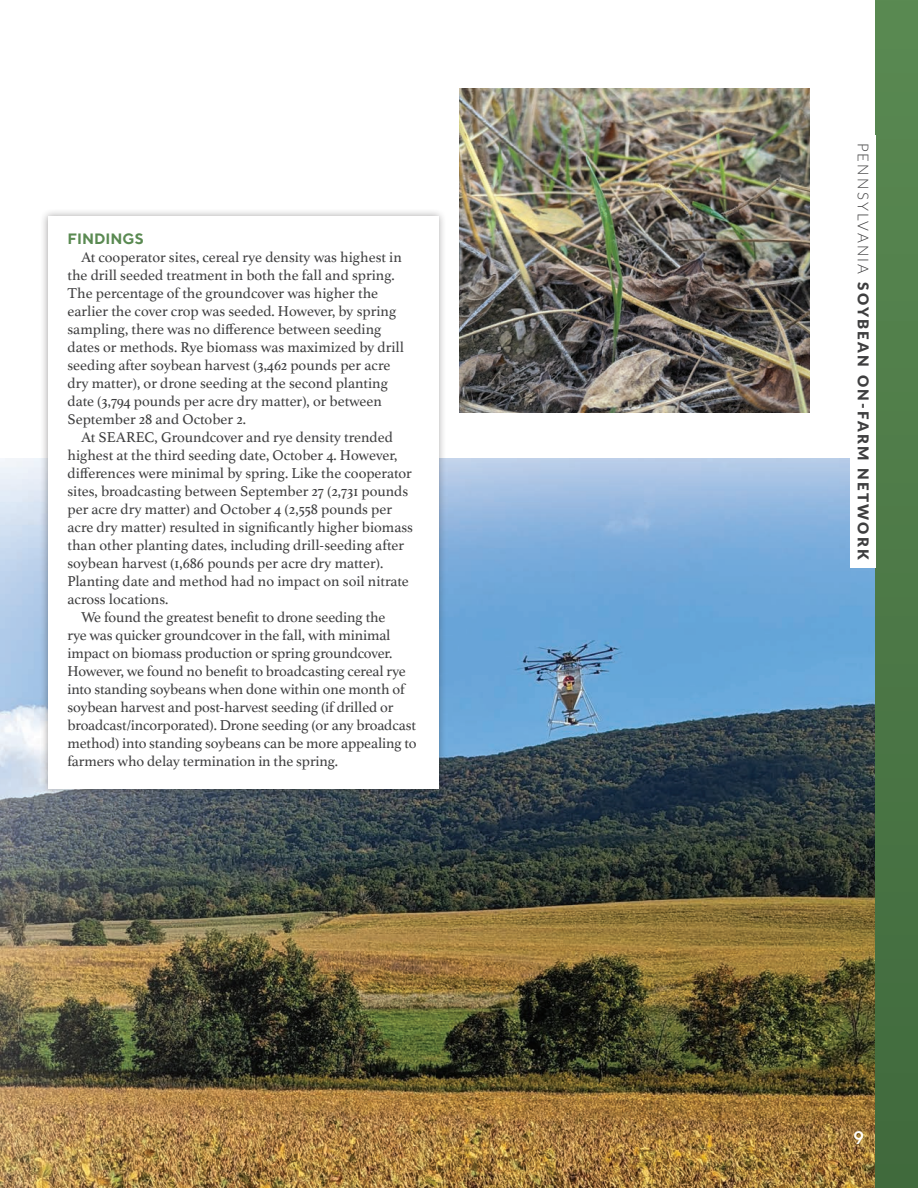
<style>
.page{position:relative;width:918px;height:1188px;background:#fff}
.page>*{position:absolute;margin:0;border:0;box-sizing:border-box;transform-origin:0 0}
.t1{font:500 18px "TT Norms Pro";color:#fff}
.t2{font:15px/18px "Athelas";color:#3e3e3f}
.t3{font:900 15px "Lato";letter-spacing:.15em;color:#3e3e3f}
.t4{font:700 15px "TT Norms";color:#5a8a52}
.s1{font-weight:300}
</style>
<div class="page">
<img style="left:0;top:458px;width:876px;height:730px">
<div style="left:876px;top:0;width:42px;height:1188px;background:linear-gradient(to bottom,#5a8952,#40693d)"></div>
<img style="left:459px;top:89px;width:351px;height:324px">
<div style="left:39px;top:208px;width:407px;height:589px;background:#231f20;opacity:.4"></div>
<div style="left:48px;top:216px;width:390px;height:572px;background:#fff"></div>
<div style="left:850px;top:135px;width:26px;height:433px;background:#fff"></div>
<p class="t4" style="left:68px;top:229px;width:78px">FINDINGS</p>
<p class="t2" style="left:68px;top:248px;width:338px;text-indent:14px">At cooperator sites, cereal rye density was highest in the drill seeded treatment in both the fall and spring.<br>The percentage of the groundcover was higher the earlier the cover crop was seeded. However, by spring sampling, there was no difference between seeding dates or methods. Rye biomass was maximized by drill seeding after soybean harvest (3,462 pounds per acre dry matter), or drone seeding at the second planting date (3,794 pounds per acre dry matter), or between September 28 and October 2.</p>
<p class="t2" style="left:81px;top:428px;width:313px">At SEAREC, Groundcover and rye density trended</p>
<p class="t2" style="left:68px;top:446px;width:332px">highest at the third seeding date, October 4. However,</p>
<p class="t2" style="left:68px;top:464px;width:346px">differences were minimal by spring. Like the cooperator</p>
<p class="t2" style="left:68px;top:482px;width:342px">sites, broadcasting between September 27 (2,731 pounds</p>
<p class="t2" style="left:68px;top:500px;width:326px">per acre dry matter) and October 4 (2,558 pounds per</p>
<p class="t2" style="left:68px;top:518px;width:347px">acre dry matter) resulted in significantly higher biomass</p>
<p class="t2" style="left:68px;top:536px;width:338px">than other planting dates, including drill-seeding after</p>
<p class="t2" style="left:68px;top:554px;width:317px">soybean harvest (1,686 pounds per acre dry matter).</p>
<p class="t2" style="left:68px;top:572px;width:343px">Planting date and method had no impact on soil nitrate</p>
<p class="t2" style="left:68px;top:590px;width:102px">across locations.</p>
<p class="t2" style="left:81px;top:608px;width:306px">We found the greatest benefit to drone seeding the</p>
<p class="t2" style="left:68px;top:626px;width:325px">rye was quicker groundcover in the fall, with minimal</p>
<p class="t2" style="left:68px;top:644px;width:326px">impact on biomass production or spring groundcover.</p>
<p class="t2" style="left:68px;top:662px;width:340px">However, we found no benefit to broadcasting cereal rye</p>
<p class="t2" style="left:68px;top:680px;width:339px">into standing soybeans when done within one month of</p>
<p class="t2" style="left:68px;top:698px;width:328px">soybean harvest and post-harvest seeding (if drilled or</p>
<p class="t2" style="left:68px;top:716px;width:350px">broadcast/incorporated). Drone seeding (or any broadcast</p>
<p class="t2" style="left:68px;top:734px;width:351px">method) into standing soybeans can be more appealing to</p>
<p class="t2" style="left:68px;top:752px;width:272px">farmers who delay termination in the spring.</p>
<p class="t3" style="left:875px;top:143px;width:419px;rotate:90deg"><span class="s1">PENNSYLVANIA</span> SOYBEAN ON-FARM NETWORK</p>
<p class="t1" style="left:853px;top:1124px;width:12px">9</p>
</div>
